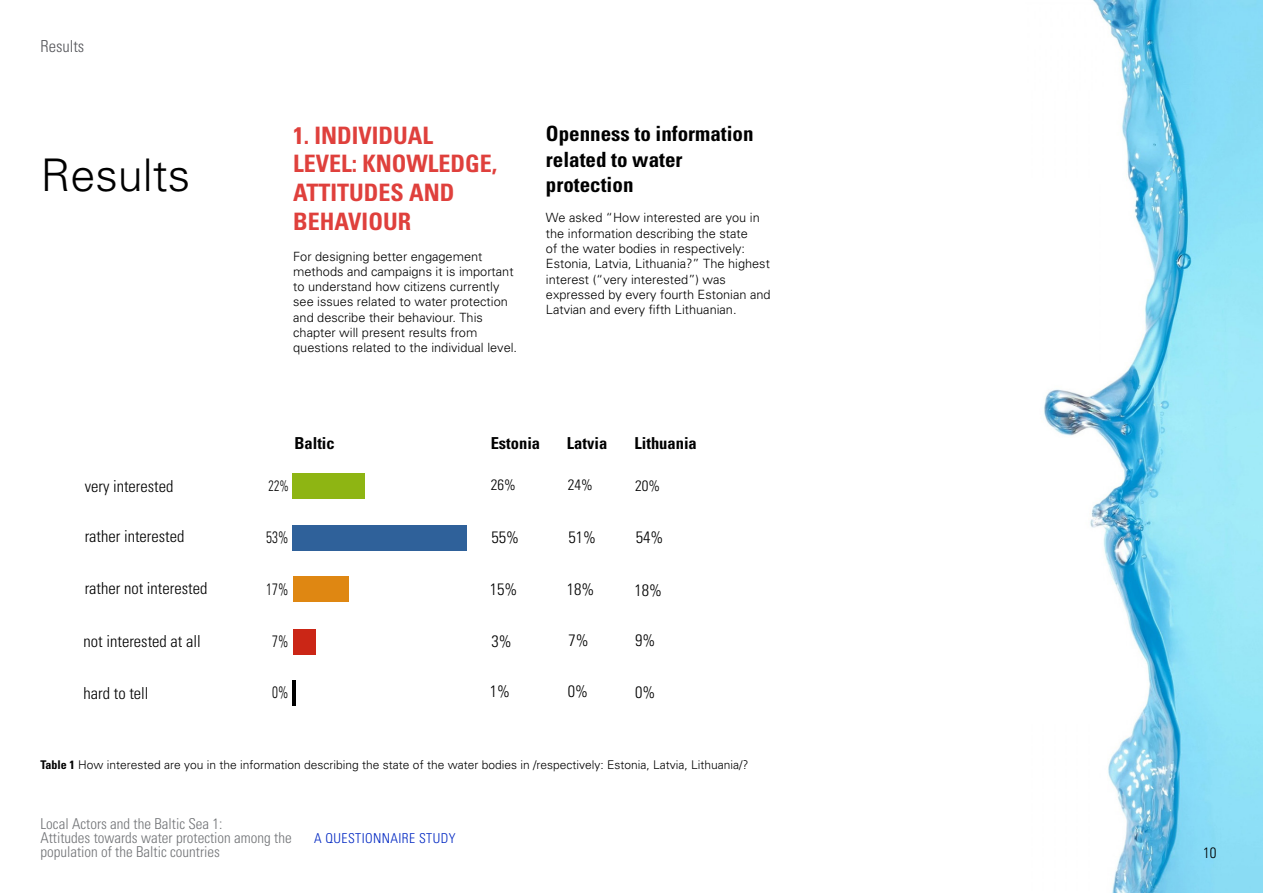
<style>
.page{position:relative;width:1263px;height:893px;background:#fff}
.page>*{position:absolute;margin:0;border:0;box-sizing:border-box;transform-origin:0 0}
.t1{font:300 45px "Univers";color:#000}
.t2{font:700 condensed 24px/28.8px "Univers";color:#df403c}
.t3{font:700 condensed 21px/25.2px "Univers";color:#000}
.t4{font:300 condensed 16.5px "Univers";color:#000}
.t5{font:700 condensed 16.5px "Univers";color:#000}
.t6{font:300 condensed 16.5px "Univers";color:#000;scale:.81 1}
.t7{font:300 condensed 16.5px "Univers";color:#55565a}
.t8{font:300 condensed 15px/13.6px "Univers";color:#727477}
.t9{font:300 condensed 15px "Univers";color:#000}
.t10{font:300 condensed 15px "Univers";color:#000;scale:.81 1}
.t11{font:300 condensed 13.65px "Univers";letter-spacing:.03em;color:#0027c2}
.t12{font:300 12.75px/15.3px "Univers";color:#000}
.t13{font:300 12px "Univers";color:#000}
.s1{font-weight:700;font-stretch:condensed}
</style>
<div class="page">
<img style="left:1044px;top:0;width:219px;height:893px">
<hr style="left:293px;top:681px;width:3px;height:25px;background:#000">
<div style="left:293px;top:629px;width:23px;height:26px;background:#cb2616"></div>
<div style="left:293px;top:576px;width:56px;height:26px;background:#df8712"></div>
<div style="left:293px;top:525px;width:174px;height:26px;background:#2f619a"></div>
<div style="left:293px;top:473px;width:72px;height:26px;background:#8eb513"></div>
<p class="t7" style="left:40px;top:36px;width:45px">Results</p>
<h1 class="t1" style="left:40px;top:148px;width:152px">Results</h1>
<p class="t4" style="left:85px;top:476px;width:90px">very interested</p>
<p class="t4" style="left:85px;top:527px;width:101px">rather interested</p>
<p class="t4" style="left:85px;top:579px;width:124px">rather not interested</p>
<p class="t4" style="left:84px;top:631px;width:119px">not interested at all</p>
<p class="t4" style="left:84px;top:683px;width:67px">hard to tell</p>
<h2 class="t2" style="left:293px;top:121px;width:205px">1. INDIVIDUAL<br>LEVEL: KNOWLEDGE,<br>ATTITUDES AND<br>BEHAVIOUR</h2>
<p class="t12" style="left:293px;top:248px;width:225px">For designing better engagement methods and campaigns it is important to understand how citizens currently see issues related to water protection and describe their behaviour. This chapter will present results from questions related to the individual level.</p>
<h3 class="t3" style="left:546px;top:121px;width:209px">Openness to information related to water protection</h3>
<p class="t12" style="left:546px;top:210px;width:226px">We asked “How interested are you in the information describing the state<br>of the water bodies in respectively:<br>Estonia, Latvia, Lithuania?” The highest interest (“very interested”) was expressed by every fourth Estonian and Latvian and every fifth Lithuanian.</p>
<p class="t5" style="left:294px;top:433px;width:42px">Baltic</p>
<p class="t10" style="left:269px;top:477px;width:26px">22%</p>
<p class="t6" style="left:266px;top:527px;width:29px">53%</p>
<p class="t5" style="left:491px;top:433px;width:51px">Estonia</p>
<p class="t9" style="left:491px;top:476px;width:26px">26%</p>
<p class="t4" style="left:491px;top:527px;width:29px">55%</p>
<p class="t5" style="left:567px;top:433px;width:42px">Latvia</p>
<p class="t9" style="left:568px;top:476px;width:26px">24%</p>
<p class="t4" style="left:568px;top:527px;width:29px">51%</p>
<p class="t5" style="left:634px;top:433px;width:64px">Lithuania</p>
<p class="t9" style="left:635px;top:476px;width:26px">20%</p>
<p class="t4" style="left:636px;top:527px;width:29px">54%</p>
<p class="t6" style="left:266px;top:579px;width:29px">17%</p>
<p class="t4" style="left:490px;top:579px;width:29px">15%</p>
<p class="t4" style="left:567px;top:579px;width:29px">18%</p>
<p class="t4" style="left:634px;top:580px;width:29px">18%</p>
<p class="t6" style="left:272px;top:631px;width:22px">7%</p>
<p class="t4" style="left:491px;top:631px;width:22px">3%</p>
<p class="t4" style="left:568px;top:630px;width:22px">7%</p>
<p class="t4" style="left:635px;top:630px;width:22px">9%</p>
<p class="t6" style="left:272px;top:682px;width:22px">0%</p>
<p class="t4" style="left:490px;top:681px;width:22px">1%</p>
<p class="t4" style="left:568px;top:681px;width:22px">0%</p>
<p class="t4" style="left:635px;top:682px;width:22px">0%</p>
<p class="t13" style="left:40px;top:758px;width:709px"><span class="s1">Table 1</span> How interested are you in the information describing the state of the water bodies in /respectively: Estonia, Latvia, Lithuania/?</p>
<p class="t8" style="left:40px;top:817px;width:253px">Local Actors and the Baltic Sea 1:<br>Attitudes towards water protection among the population of the Baltic countries</p>
<p class="t11" style="left:314px;top:830px;width:143px">A QUESTIONNAIRE STUDY</p>
<p class="t9" style="left:1203px;top:843px;width:15px">10</p>
</div>
